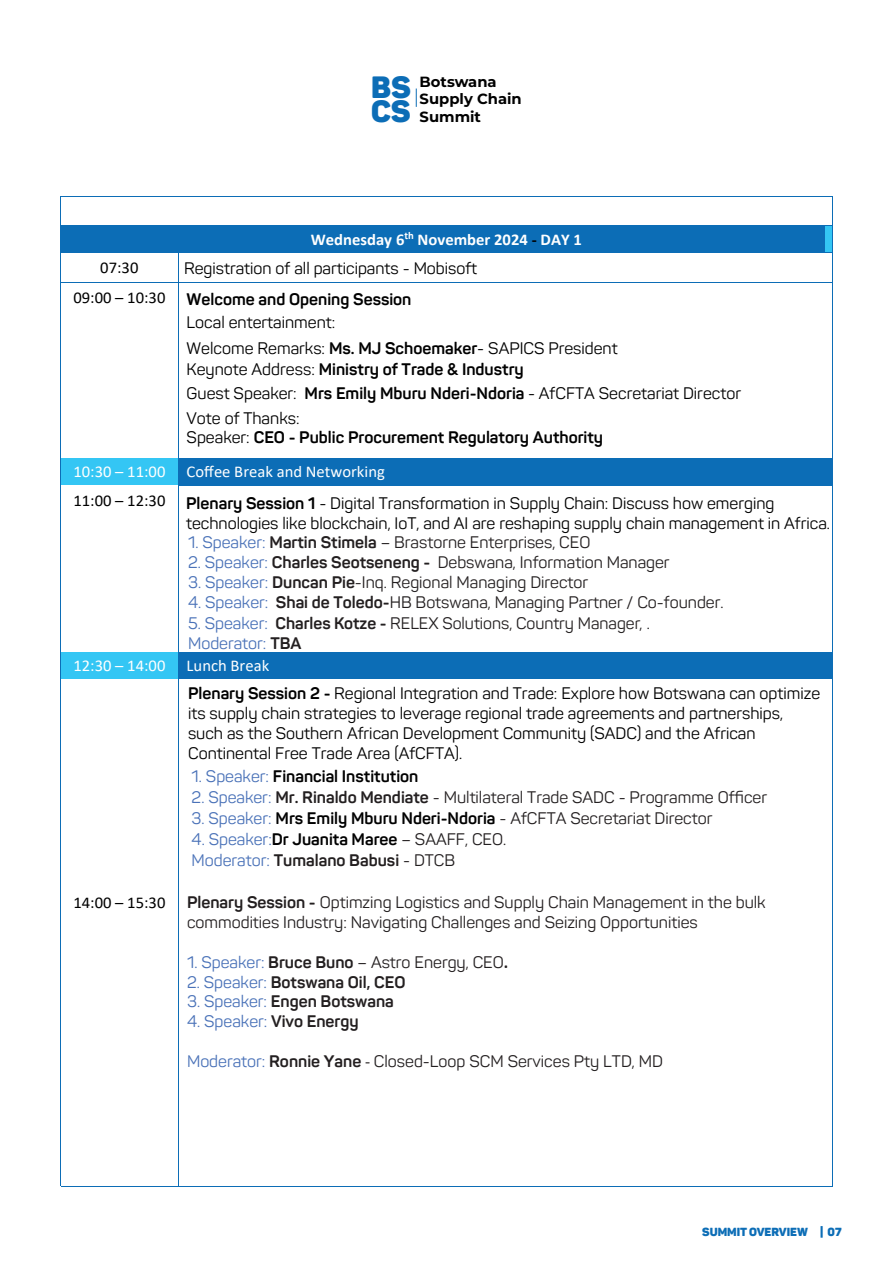
<style>
.page{position:relative;width:893px;height:1263px;background:#fff}
.page>*{position:absolute;margin:0;border:0;box-sizing:border-box;transform-origin:0 0}
.t1{font:900 30.3px/24.5px "Panton";color:#0c6db6}
.t2{font:16.5px/19.8px "Panton";color:#231f20}
.t3{font:16.5px/19.8px "Panton";color:#000}
.t4{font:700 16.5px "Panton";color:#000}
.t5{font:16.5px/21px "Panton";color:#4a72b8}
.t6{font:16.5px "Calibri";color:#fff}
.t7{font:700 16.5px "Panton";color:#231f20}
.t8{font:16.5px "Calibri";color:#000}
.t9{font:700 16.5px "Calibri";color:#fff}
.t10{font:700 14.7px/17.7px "Montserrat";color:#010101}
.t11{font:900 11.55px "Panton";color:#0c6db6}
.s1{color:#000}
.s2{font-weight:700}
.s3{font-weight:400}
.s4{color:#4a72b8}
.s5{font-weight:400;color:#4a72b8}
.s6{font-weight:700;color:#000}
.s7{color:#231f20}
.s8{font-weight:700;color:#231f20}
.s9{font-family:"Calibri";font-weight:700}
.s10{font-family:"Calibri"}
</style>
<div class="page">
<svg style="left:416px;top:89px;width:1px;height:18px"></svg>
<hr style="left:61px;top:196px;width:771px;height:1px;background:#0c6db6">
<hr style="left:60px;top:196px;width:1px;height:30px;background:#0c6db6">
<hr style="left:832px;top:196px;width:1px;height:30px;background:#0c6db6">
<div style="left:60px;top:226px;width:764px;height:26px;background:#0c6db6"></div>
<hr style="left:61px;top:226px;width:771px;height:1px;background:#0c6db6">
<hr style="left:61px;top:252px;width:117px;height:1px;background:#0c6db6">
<hr style="left:179px;top:252px;width:653px;height:1px;background:#0c6db6">
<svg style="left:60px;top:252px;width:1px;height:31px"></svg>
<hr style="left:61px;top:282px;width:117px;height:1px;background:#0c6db6">
<svg style="left:178px;top:252px;width:1px;height:31px"></svg>
<hr style="left:179px;top:282px;width:653px;height:1px;background:#0c6db6">
<hr style="left:61px;top:1186px;width:771px;height:1px;background:#0c6db6">
<svg style="left:832px;top:226px;width:1px;height:57px"></svg>
<hr style="left:60px;top:283px;width:1px;height:175px;background:#0c6db6">
<hr style="left:178px;top:283px;width:1px;height:175px;background:#0c6db6">
<hr style="left:832px;top:283px;width:1px;height:175px;background:#0c6db6">
<div style="left:61px;top:459px;width:117px;height:26px;background:#34c6f4"></div>
<div style="left:179px;top:459px;width:654px;height:26px;background:#0c6db6"></div>
<hr style="left:179px;top:458px;width:653px;height:1px;background:#0c6db6">
<svg style="left:60px;top:458px;width:1px;height:27px"></svg>
<svg style="left:178px;top:458px;width:1px;height:27px"></svg>
<hr style="left:179px;top:485px;width:653px;height:1px;background:#0c6db6">
<hr style="left:60px;top:485px;width:1px;height:167px;background:#0c6db6">
<hr style="left:178px;top:485px;width:1px;height:193px;background:#0c6db6">
<hr style="left:832px;top:485px;width:1px;height:178px;background:#0c6db6">
<div style="left:61px;top:652px;width:117px;height:26px;background:#34c6f4"></div>
<div style="left:178px;top:652px;width:654px;height:26px;background:#0c6db6"></div>
<svg style="left:60px;top:652px;width:1px;height:27px"></svg>
<hr style="left:179px;top:678px;width:653px;height:1px;background:#0c6db6">
<svg style="left:832px;top:663px;width:1px;height:16px"></svg>
<hr style="left:60px;top:679px;width:1px;height:507px;background:#0c6db6">
<hr style="left:178px;top:679px;width:1px;height:507px;background:#0c6db6">
<hr style="left:832px;top:679px;width:1px;height:507px;background:#0c6db6">
<h1 class="t1" style="left:371px;top:75px;width:41px">BS<br>CS</h1>
<p class="t10" style="left:420px;top:72px;width:104px">Botswana<br>Supply Chain<br>Summit</p>
<p class="t9" style="left:311px;top:228px;width:273px">Wednesday 6<sup>th</sup> November 2024 <span class="s1">-</span> DAY 1</p>
<p class="t8" style="left:100px;top:257px;width:40px">07:30</p>
<p class="t3" style="left:184px;top:258px;width:295px">Registration of all participants - Mobisoft</p>
<p class="t8" style="left:73px;top:286px;width:94px">09:00 – 10:30</p>
<p class="t4" style="left:187px;top:289px;width:226px">Welcome and Opening Session</p>
<p class="t3" style="left:187px;top:309px;width:433px;line-height:26.1px">Local entertainment:<br>Welcome Remarks: <span class="s2">Ms. MJ Schoemaker</span>- SAPICS President</p>
<p class="t3" style="left:187px;top:357px;width:556px;line-height:24.2px">Keynote Address: <span class="s2">Ministry of Trade &amp; Industry<br></span>Guest Speaker: <span class="s2">Mrs Emily Mburu Nderi-Ndoria</span> - AfCFTA Secretariat Director<br>Vote of Thanks:</p>
<p class="t4" style="left:187px;top:427px;width:418px"><span class="s3">Speaker:</span> CEO - Public Procurement Regulatory Authority</p>
<p class="t6" style="left:73px;top:460px;width:94px">10:30 – 11:00</p>
<p class="t6" style="left:187px;top:460px;width:200px">Coffee Break and Networking</p>
<p class="t8" style="left:73px;top:489px;width:94px">11:00 – 12:30</p>
<p class="t3" style="left:186px;top:493px;width:645px"><span class="s2">Plenary Session 1</span> - Digital Transformation in Supply Chain: Discuss how emerging technologies like blockchain, IoT, and AI are reshaping supply chain management in Africa.</p>
<p class="t2" style="left:188px;top:533px;width:404px"><span class="s4">1. Speaker:</span> <span class="s2">Martin Stimela</span> – Brastorne Enterprises, CEO</p>
<p class="t2" style="left:188px;top:552px;width:483px"><span class="s4">2. Speaker:</span> <span class="s2">Charles Seotseneng -</span> Debswana, Information Manager</p>
<p class="t2" style="left:188px;top:572px;width:402px"><span class="s4">3. Speaker:</span> <span class="s2">Duncan Pie</span>-Inq. Regional Managing Director</p>
<p class="t2" style="left:188px;top:592px;width:537px"><span class="s4">4. Speaker:</span> <span class="s2">Shai de Toledo-</span>HB Botswana, Managing Partner / Co-founder.</p>
<p class="t2" style="left:188px;top:614px;width:463px"><span class="s4">5. Speaker:</span> <span class="s2">Charles Kotze -</span> RELEX Solutions, Country Manager, .<br><span class="s4">Moderator:</span> <span class="s2">TBA</span></p>
<p class="t6" style="left:73px;top:654px;width:94px">12:30 – 14:00</p>
<p class="t6" style="left:187px;top:654px;width:84px">Lunch Break</p>
<p class="t8" style="left:73px;top:891px;width:94px">14:00 – 15:30</p>
<p class="t3" style="left:188px;top:683px;width:634px"><span class="s2">Plenary Session 2 -</span> Regional Integration and Trade: Explore how Botswana can optimize its supply chain strategies to leverage regional trade agreements and partnerships, such as the Southern African Development Community (SADC) and the African Continental Free Trade Area (AfCFTA).</p>
<p class="t4" style="left:192px;top:765px;width:228px"><span class="s5">1. Speaker:</span> Financial Institution</p>
<p class="t2" style="left:192px;top:787px;width:577px"><span class="s4">2. Speaker:</span> <span class="s2">Mr. Rinaldo Mendiate</span> - Multilateral Trade SADC - Programme Officer</p>
<p class="t2" style="left:192px;top:808px;width:522px"><span class="s4">3. Speaker:</span> <span class="s6">Mrs Emily Mburu Nderi-Ndoria</span> - AfCFTA Secretariat Director</p>
<p class="t5" style="left:192px;top:828px;width:316px">4. Speaker:<span class="s6">Dr Juanita Maree</span> <span class="s7">– SAAFF, CEO.<br></span>Moderator: <span class="s8">Tumalano Babusi</span> <span class="s7">- DTCB</span></p>
<p class="t2" style="left:187px;top:892px;width:580px"><span class="s2">Plenary Session -</span> Optimzing Logistics and Supply Chain Management in the bulk commodities Industry: Navigating Challenges and Seizing Opportunities</p>
<p class="t2" style="left:187px;top:952px;width:323px"><span class="s4">1. Speaker:</span> <span class="s2">Bruce Buno</span> – Astro Energy, CEO<span class="s9">.</span></p>
<p class="t7" style="left:187px;top:971px;width:220px"><span class="s5">2. Speaker:</span> Botswana Oil, CEO</p>
<p class="t7" style="left:187px;top:991px;width:208px"><span class="s5">3. Speaker:</span> Engen Botswana</p>
<p class="t5" style="left:187px;top:1011px;width:173px">4. Speaker: <span class="s8">Vivo Energy</span></p>
<p class="t2" style="left:187px;top:1051px;width:477px"><span class="s4">Moderator:</span> <span class="s2">Ronnie Yane</span> <span class="s10">-</span> Closed-Loop SCM Services Pty LTD, MD</p>
<p class="t11" style="left:702px;top:1224px;width:141px">SUMMIT OVERVIEW | 07</p>
</div>
